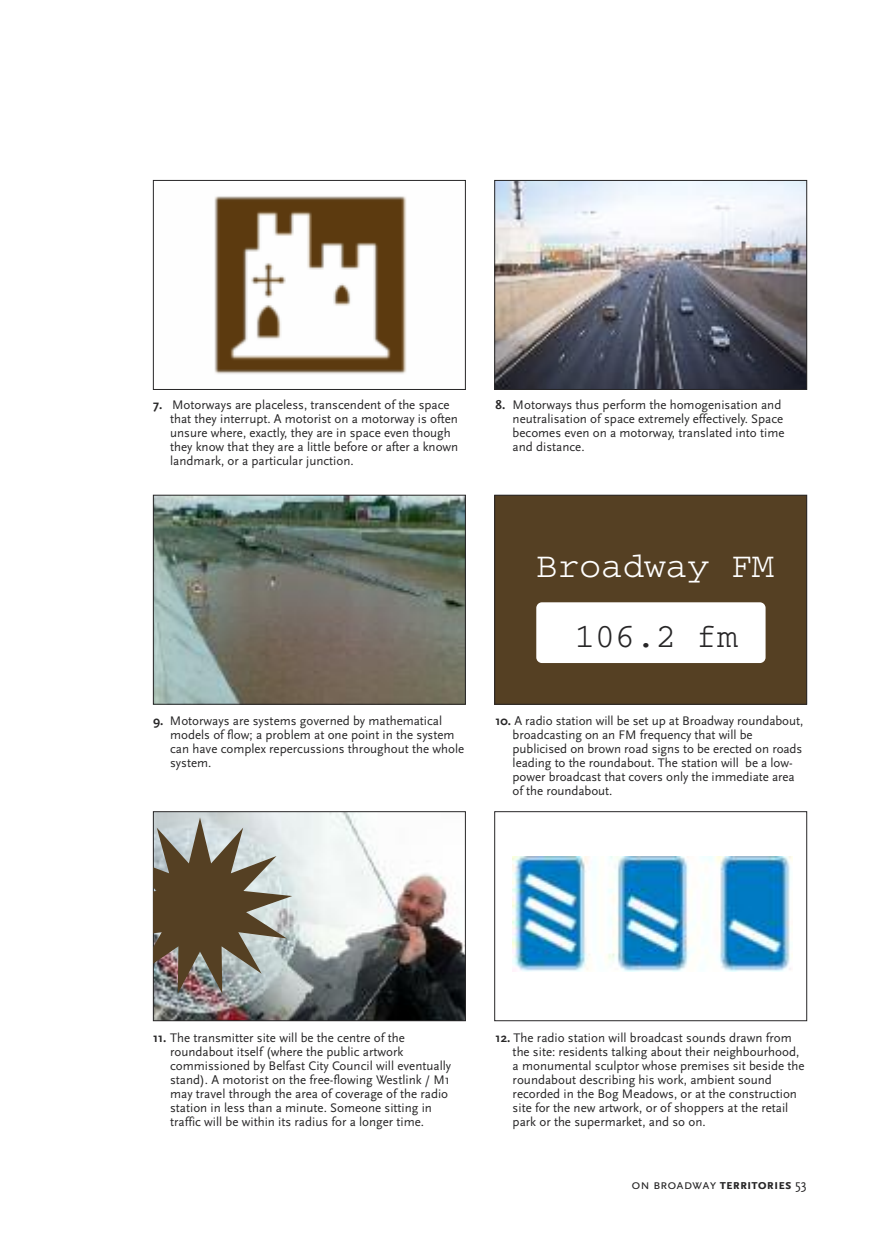
<style>
.page{position:relative;width:879px;height:1236px;background:#fff}
.page>*{position:absolute;margin:0;border:0;box-sizing:border-box;transform-origin:0 0}
.t1{font:36px "Courier";color:#fff}
.t2{font:34px "Courier";color:#272627}
.t3{font:14px "Scala Sans Bold SC";color:#272627}
.t4{font:13px/14px "Scala Sans";color:#272627}
.s1{font-weight:700}
.s2{font-family:"Scala Sans Regular SC"}
.s3{font-family:"Scala Sans"}
</style>
<div class="page">
<div style="left:495px;top:495px;width:311px;height:209px;background:#554023"></div>
<div style="left:494px;top:495px;width:313px;height:209px;border:1px solid #272627"></div>
<div style="left:536px;top:602px;width:229px;height:61px;background:#fff;border-radius:6px"></div>
<img style="left:214px;top:196px;width:193px;height:178px">
<div style="left:153px;top:180px;width:313px;height:210px;border:1px solid #272627"></div>
<img style="left:496px;top:182px;width:309px;height:206px">
<div style="left:494px;top:180px;width:313px;height:210px;border:1px solid #272627"></div>
<img style="left:155px;top:497px;width:309px;height:205px">
<div style="left:153px;top:495px;width:313px;height:209px;border:1px solid #272627"></div>
<img style="left:155px;top:813px;width:309px;height:206px">
<div style="left:153px;top:811px;width:313px;height:210px;border:1px solid #272627"></div>
<img style="left:513px;top:856px;width:279px;height:115px">
<div style="left:494px;top:811px;width:313px;height:210px;border:1px solid #272627"></div>
<svg style="left:153px;top:817px;width:139px;height:177px"></svg>
<p class="t4" style="left:170px;top:398px;width:290px;text-indent:-17px"><span class="s1">7.</span> Motorways are placeless, transcendent of the space that they interrupt. A motorist on a motorway is often unsure where, exactly, they are in space even though they know that they are a little before or after a known landmark, or a particular junction.</p>
<p class="t4" style="left:513px;top:398px;width:273px;text-indent:-17px"><span class="s1">8.</span> Motorways thus perform the homogenisation and neutralisation of space extremely effectively. Space becomes even on a motorway, translated into time and distance.</p>
<h1 class="t1" style="left:536px;top:554px;width:239px">Broadway FM</h1>
<h2 class="t2" style="left:574px;top:626px;width:165px">106.2 fm</h2>
<p class="t4" style="left:170px;top:713px;width:296px;text-indent:-17px"><span class="s1">9.</span> Motorways are systems governed by mathematical models of flow; a problem at one point in the system can have complex repercussions throughout the whole system.</p>
<p class="t4" style="left:513px;top:713px;width:292px;text-indent:-17px"><span class="s1">10.</span> A radio station will be set up at Broadway roundabout, broadcasting on an FM frequency that will be publicised on brown road signs to be erected on roads leading to the roundabout. The station will be a low&shy;power broadcast that covers only the immediate area of the roundabout.</p>
<p class="t4" style="left:170px;top:1030px;width:283px;text-indent:-17px"><span class="s1">11.</span> The transmitter site will be the centre of the roundabout itself (where the public artwork commissioned by Belfast City Council will eventually stand). A motorist on the free-flowing Westlink / M1 may travel through the area of coverage of the radio station in less than a minute. Someone sitting in traffic will be within its radius for a longer time.</p>
<p class="t4" style="left:513px;top:1030px;width:293px;text-indent:-17px"><span class="s1">12.</span> The radio station will broadcast sounds drawn from the site: residents talking about their neighbourhood, a monumental sculptor whose premises sit beside the roundabout describing his work, ambient sound recorded in the Bog Meadows, or at the construction site for the new artwork, or of shoppers at the retail park or the supermarket, and so on.</p>
<p class="t3" style="left:631px;top:1176px;width:177px"><span class="s2">on broadway</span> territories <span class="s3">53</span></p>
</div>
